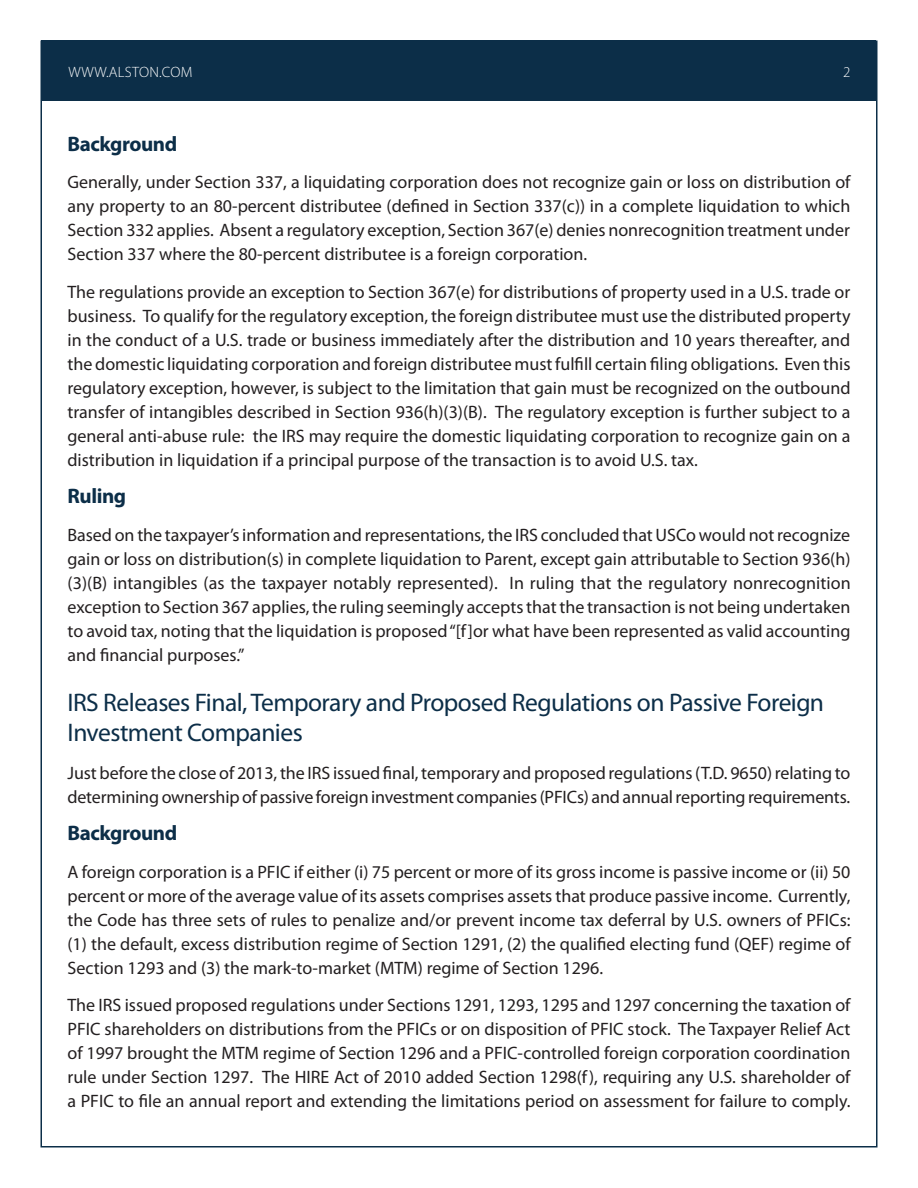
<style>
.page{position:relative;width:918px;height:1188px;background:#fff}
.page>*{position:absolute;margin:0;border:0;box-sizing:border-box;transform-origin:0 0}
.Advisory_Title{font:25.5px/30px "Myriad Pro";letter-spacing:-.02em;color:#0c2e48}
.Body_Text{font:700 21px "Myriad Pro";letter-spacing:-.02em;color:#0c2e48}
.Body_Text-2{font:18px/24px "Myriad Pro";letter-spacing:-.005em;color:#231f20;text-align:justify}
.Paragraph_Style_1{font:300 15px "Myriad Pro";letter-spacing:.02em;color:#fff}
</style>
<div class="page">
<div style="left:42px;top:40px;width:834px;height:61px;background:#0c2e48"></div>
<p class="Paragraph_Style_1" style="left:68px;top:63px;width:126px">WWW.ALSTON.COM</p>
<p class="Paragraph_Style_1" style="left:843px;top:63px;width:9px">2</p>
<p class="Body_Text" style="left:68px;top:130px;width:111px">Background</p>
<p class="Body_Text-2" style="left:68px;top:170px;width:785px">Generally, under Section 337, a liquidating corporation does not recognize gain or loss on distribution of any property to an 80-percent distributee (defined in Section 337(c)) in a complete liquidation to which Section 332 applies. Absent a regulatory exception, Section 367(e) denies nonrecognition treatment under Section 337 where the 80-percent distributee is a foreign corporation.</p>
<p class="Body_Text-2" style="left:68px;top:279px;width:785px">The regulations provide an exception to Section 367(e) for distributions of property used in a U.S. trade or business. To qualify for the regulatory exception, the foreign distributee must use the distributed property in the conduct of a U.S. trade or business immediately after the distribution and 10 years thereafter, and the domestic liquidating corporation and foreign distributee must fulfill certain filing obligations. Even this regulatory exception, however, is subject to the limitation that gain must be recognized on the outbound transfer of intangibles described in Section 936(h)(3)(B). The regulatory exception is further subject to a general anti-abuse rule: the IRS may require the domestic liquidating corporation to recognize gain on a distribution in liquidation if a principal purpose of the transaction is to avoid U.S. tax.</p>
<p class="Body_Text" style="left:68px;top:482px;width:60px">Ruling</p>
<p class="Body_Text-2" style="left:68px;top:522px;width:785px">Based on the taxpayer’s information and representations, the IRS concluded that USCo would not recognize gain or loss on distribution(s) in complete liquidation to Parent, except gain attributable to Section 936(h) (3)(B) intangibles (as the taxpayer notably represented). In ruling that the regulatory nonrecognition exception to Section 367 applies, the ruling seemingly accepts that the transaction is not being undertaken to avoid tax, noting that the liquidation is proposed “[f]or what have been represented as valid accounting and financial purposes.”</p>
<p class="Advisory_Title" style="left:68px;top:687px;width:758px">IRS Releases Final, Temporary and Proposed Regulations on Passive Foreign<br>Investment Companies</p>
<p class="Body_Text-2" style="left:68px;top:760px;width:785px">Just before the close of 2013, the IRS issued final, temporary and proposed regulations (T.D. 9650) relating to determining ownership of passive foreign investment companies (PFICs) and annual reporting requirements.</p>
<p class="Body_Text" style="left:68px;top:819px;width:111px">Background</p>
<p class="Body_Text-2" style="left:68px;top:859px;width:785px">A foreign corporation is a PFIC if either (i) 75 percent or more of its gross income is passive income or (ii) 50 percent or more of the average value of its assets comprises assets that produce passive income. Currently, the Code has three sets of rules to penalize and/or prevent income tax deferral by U.S. owners of PFICs: (1) the default, excess distribution regime of Section 1291, (2) the qualified electing fund (QEF) regime of Section 1293 and (3) the mark-to-market (MTM) regime of Section 1296.</p>
<p class="Body_Text-2" style="left:68px;top:993px;width:785px">The IRS issued proposed regulations under Sections 1291, 1293, 1295 and 1297 concerning the taxation of PFIC shareholders on distributions from the PFICs or on disposition of PFIC stock. The Taxpayer Relief Act of 1997 brought the MTM regime of Section 1296 and a PFIC-controlled foreign corporation coordination rule under Section 1297. The HIRE Act of 2010 added Section 1298(f), requiring any U.S. shareholder of a PFIC to file an annual report and extending the limitations period on assessment for failure to comply.</p>
</div>
